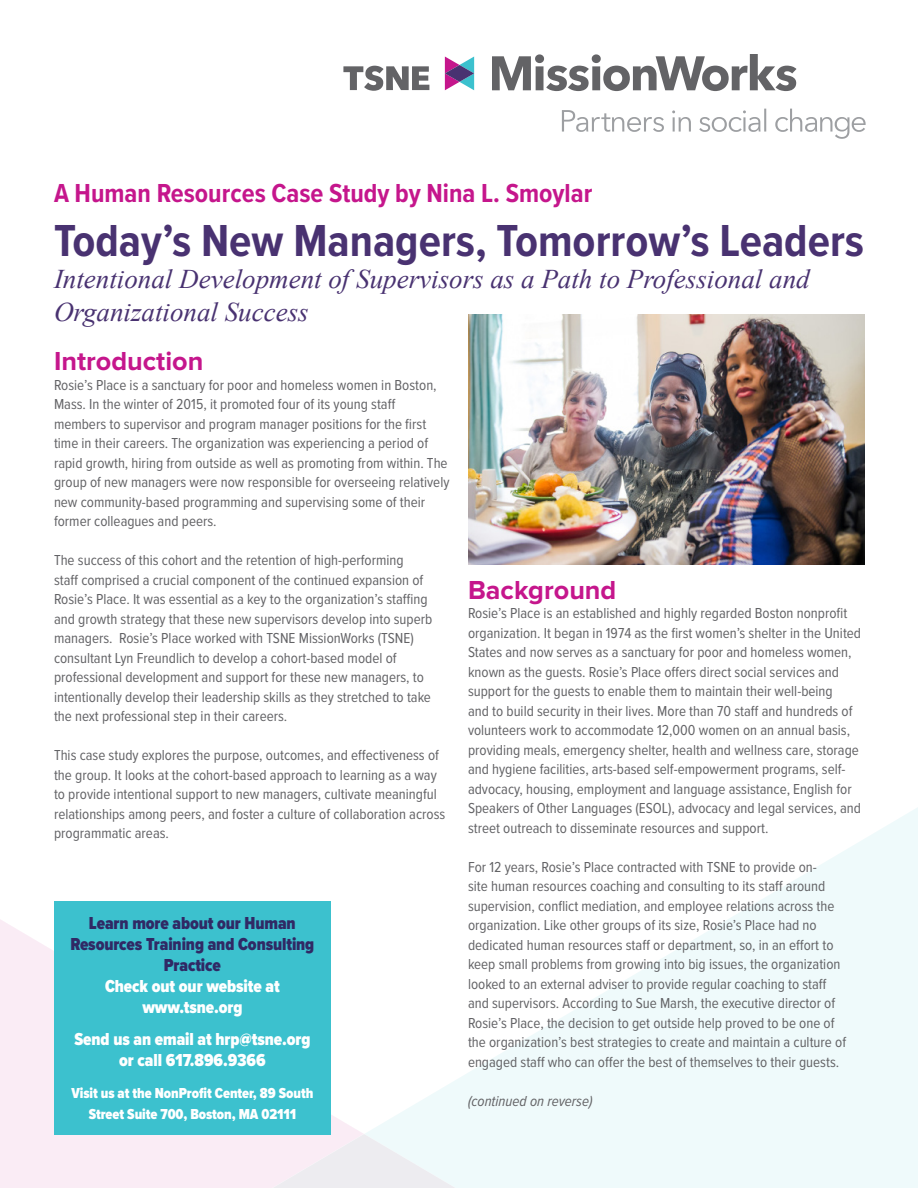
<style>
.page{position:relative;width:918px;height:1188px;background:#fff}
.page>*{position:absolute;margin:0;border:0;box-sizing:border-box;transform-origin:0 0}
.t1{font:700 46.5px "Proxima Nova Cond";color:#493271}
.t2{font:italic 27px/32.4px "Times New Roman";color:#493271}
.t3{font:700 27px "Proxima Nova Cond";color:#c5168c}
.t4{font:700 27px "Proxima Nova";color:#c5168c}
.t5{font:900 18px/21px "Proxima Nova Cond";letter-spacing:-.005em;color:#fff;text-align:center;scale:.95 1}
.t6{font:900 18px/21px "Proxima Nova Cond";letter-spacing:-.005em;color:#302965;text-align:center;scale:.95 1}
.t7{font:15px/19.5px "Proxima Nova Cond";color:#636366}
.t8{font:900 15px/21px "Proxima Nova Cond";letter-spacing:-.005em;color:#fff;text-align:center;scale:.95 1}
.t9{font:italic 15px "Proxima Nova Cond";color:#636366}
</style>
<div class="page">
<svg style="left:562px;top:109px;width:304px;height:30px"></svg>
<svg style="left:492px;top:54px;width:305px;height:37px"></svg>
<svg style="left:343px;top:66px;width:86px;height:25px"></svg>
<svg style="left:445px;top:57px;width:29px;height:33px"></svg>
<svg style="left:365px;top:808px;width:553px;height:326px;fill:#f2fafb"></svg>
<svg style="left:0;top:901px;width:363px;height:233px;fill:#faecf5"></svg>
<svg style="left:0;top:1134px;width:918px;height:54px;fill:#effafb"></svg>
<div style="left:54px;top:902px;width:277px;height:233px;background:#3cc1ce"></div>
<img style="left:468px;top:315px;width:396px;height:249px">
<h2 class="t3" style="left:54px;top:173px;width:540px">A Human Resources Case Study by Nina L. Smoylar</h2>
<h1 class="t1" style="left:54px;top:206px;width:812px">Today’s New Managers, Tomorrow’s Leaders</h1>
<h2 class="t2" style="left:54px;top:262px;width:757px">Intentional Development of Supervisors as a Path to Professional and<br>Organizational Success</h2>
<h2 class="t4" style="left:54px;top:349px;width:151px">Introduction</h2>
<p class="t7" style="left:54px;top:374px;width:397px">Rosie’s Place is a sanctuary for poor and homeless women in Boston, Mass. In the winter of 2015, it promoted four of its young staff members to supervisor and program manager positions for the first time in their careers. The organization was experiencing a period of rapid growth, hiring from outside as well as promoting from within. The group of new managers were now responsible for overseeing relatively new community-based programming and supervising some of their former colleagues and peers.</p>
<p class="t7" style="left:54px;top:550px;width:380px">The success of this cohort and the retention of high-performing<br>staff comprised a crucial component of the continued expansion of Rosie’s Place. It was essential as a key to the organization’s staffing and growth strategy that these new supervisors develop into superb managers. Rosie’s Place worked with TSNE MissionWorks (TSNE) consultant Lyn Freundlich to develop a cohort-based model of professional development and support for these new managers, to intentionally develop their leadership skills as they stretched to take the next professional step in their careers.</p>
<p class="t7" style="left:54px;top:745px;width:393px">This case study explores the purpose, outcomes, and effectiveness of the group. It looks at the cohort-based approach to learning as a way to provide intentional support to new managers, cultivate meaningful relationships among peers, and foster a culture of collaboration across programmatic areas.</p>
<h2 class="t4" style="left:468px;top:578px;width:150px">Background</h2>
<p class="t7" style="left:468px;top:603px;width:395px">Rosie’s Place is an established and highly regarded Boston nonprofit organization. It began in 1974 as the first women’s shelter in the United States and now serves as a sanctuary for poor and homeless women, known as the guests. Rosie’s Place offers direct social services and support for the guests to enable them to maintain their well-being<br>and to build security in their lives. More than 70 staff and hundreds of volunteers work to accommodate 12,000 women on an annual basis, providing meals, emergency shelter, health and wellness care, storage and hygiene facilities, arts-based self-empowerment programs, self&shy;advocacy, housing, employment and language assistance, English for Speakers of Other Languages (ESOL), advocacy and legal services, and street outreach to disseminate resources and support.</p>
<p class="t7" style="left:468px;top:857px;width:380px">For 12 years, Rosie’s Place contracted with TSNE to provide on-<br>site human resources coaching and consulting to its staff around supervision, conflict mediation, and employee relations across the organization. Like other groups of its size, Rosie’s Place had no dedicated human resources staff or department, so, in an effort to keep small problems from growing into big issues, the organization looked to an external adviser to provide regular coaching to staff and supervisors. According to Sue Marsh, the executive director of Rosie’s Place, the decision to get outside help proved to be one of the organization’s best strategies to create and maintain a culture of engaged staff who can offer the best of themselves to their guests.</p>
<p class="t9" style="left:468px;top:1090px;width:126px">(continued on reverse)</p>
<p class="t6" style="left:70px;top:913px;width:258px">Learn more about our Human<br>Resources Training and Consulting<br>Practice</p>
<p class="t5" style="left:105px;top:976px;width:185px">Check out our website at www.tsne.org</p>
<p class="t5" style="left:74px;top:1028px;width:250px">Send us an email at hrp@tsne.org or call 617.896.9366</p>
<p class="t8" style="left:71px;top:1082px;width:256px">Visit us at the NonProfit Center, 89 South<br>Street Suite 700, Boston, MA 02111</p>
</div>
